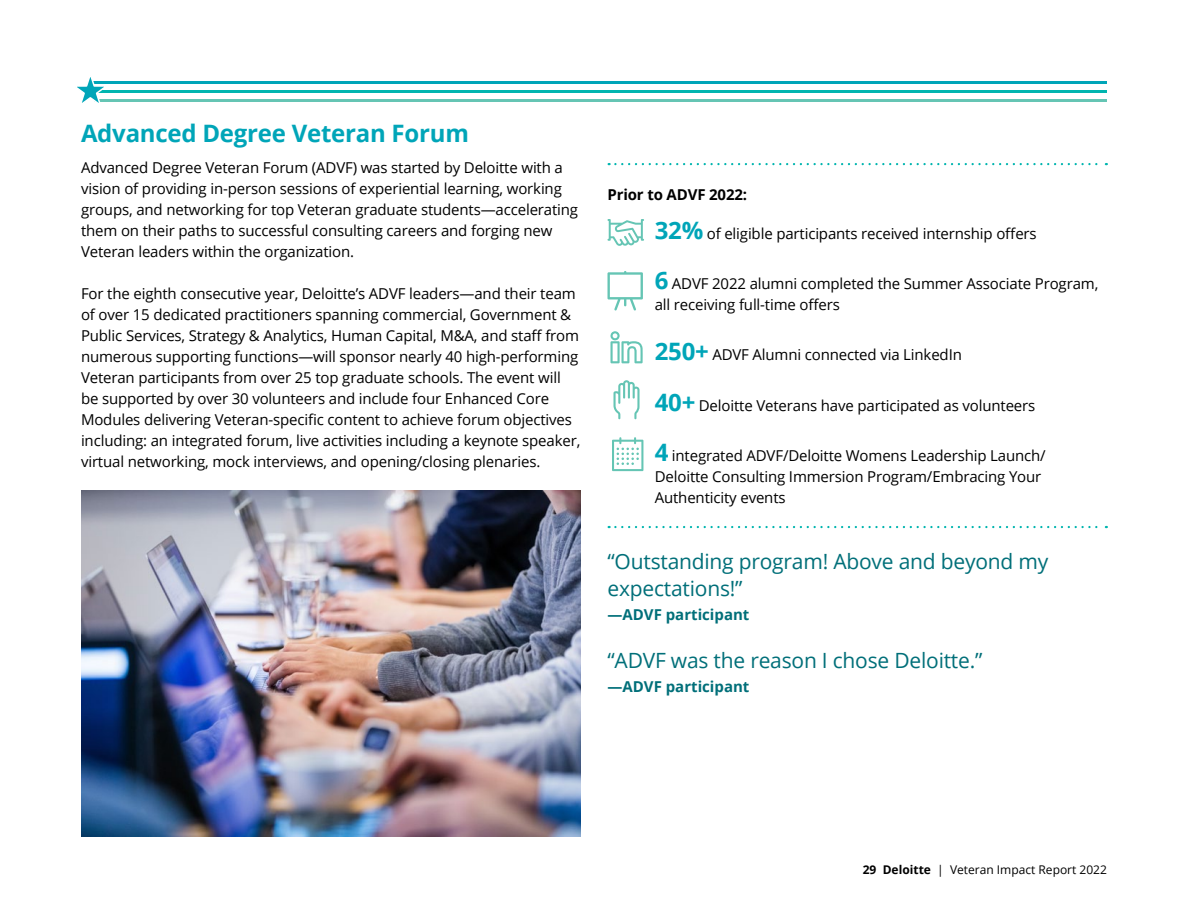
<style>
.page{position:relative;width:1188px;height:918px;background:#fff}
.page>*{position:absolute;margin:0;border:0;box-sizing:border-box;transform-origin:0 0}
.Subhead_-_infographi{font:700 24px "Open Sans";letter-spacing:-.01em;color:#00a5b8}
.Pull_Quote{font:21px/27px "Open Sans";letter-spacing:-.01em;color:#006f79}
.Body_copy{font:15px/21px "Open Sans";letter-spacing:-.01em;color:#000}
.Pull_quote_blue_sour{font:700 15px "Open Sans";color:#006f79}
.Body_copy-2{font:700 15px "Open Sans";letter-spacing:-.01em;color:#000}
.t1{font:12px "Open Sans";color:#000}
.s1{font-weight:700;font-size:24px;color:#00a5b8}
.s2{font-weight:700}
</style>
<div class="page">
<hr style="left:94px;top:99px;width:1013px;height:3px;background:#65c5b4">
<hr style="left:90px;top:90px;width:1017px;height:3px;background:#00b5af">
<hr style="left:91px;top:81px;width:1016px;height:3px;background:#00a5b8">
<svg style="left:77px;top:77px;width:27px;height:26px"></svg>
<img style="left:81px;top:490px;width:499px;height:347px">
<svg style="left:609px;top:163px;width:498px;height:2px"></svg>
<svg style="left:609px;top:526px;width:498px;height:2px"></svg>
<svg style="left:608px;top:219px;width:36px;height:27px"></svg>
<svg style="left:607px;top:271px;width:36px;height:39px"></svg>
<svg style="left:610px;top:331px;width:33px;height:32px"></svg>
<svg style="left:613px;top:380px;width:27px;height:39px"></svg>
<svg style="left:612px;top:437px;width:31px;height:34px"></svg>
<p class="Subhead_-_infographi" style="left:81px;top:117px;width:389px">Advanced Degree Veteran Forum</p>
<p class="Body_copy" style="left:81px;top:157px;width:499px">Advanced Degree Veteran Forum (ADVF) was started by Deloitte with a vision of providing in-person sessions of experiential learning, working groups, and networking for top Veteran graduate students—accelerating them on their paths to successful consulting careers and forging new Veteran leaders within the organization.</p>
<p class="Body_copy" style="left:81px;top:283px;width:501px">For the eighth consecutive year, Deloitte’s ADVF leaders—and their team of over 15 dedicated practitioners spanning commercial, Government &amp; Public Services, Strategy &amp; Analytics, Human Capital, M&amp;A, and staff from numerous supporting functions—will sponsor nearly 40 high-performing Veteran participants from over 25 top graduate schools. The event will be supported by over 30 volunteers and include four Enhanced Core Modules delivering Veteran-specific content to achieve forum objectives including: an integrated forum, live activities including a keynote speaker, virtual networking, mock interviews, and opening/closing plenaries.</p>
<p class="Body_copy-2" style="left:608px;top:184px;width:141px">Prior to ADVF 2022:</p>
<p class="Body_copy" style="left:655px;top:222px;width:383px"><span class="s1">32%</span> of eligible participants received internship offers</p>
<p class="Body_copy" style="left:655px;top:273px;width:445px"><span class="s1">6</span> ADVF 2022 alumni completed the Summer Associate Program, all receiving full-time offers</p>
<p class="Body_copy" style="left:655px;top:344px;width:309px"><span class="s1">250+</span> ADVF Alumni connected via LinkedIn</p>
<p class="Body_copy" style="left:655px;top:394px;width:382px"><span class="s1">40+</span> Deloitte Veterans have participated as volunteers</p>
<p class="Body_copy" style="left:655px;top:445px;width:393px"><span class="s1">4</span> integrated ADVF/Deloitte Womens Leadership Launch/<br>Deloitte Consulting Immersion Program/Embracing Your<br>Authenticity events</p>
<p class="Pull_Quote" style="left:608px;top:547px;width:442px">“Outstanding program! Above and beyond my expectations!”</p>
<p class="Pull_quote_blue_sour" style="left:608px;top:604px;width:143px">—ADVF participant</p>
<p class="Pull_Quote" style="left:608px;top:646px;width:376px">“ADVF was the reason I chose Deloitte.”</p>
<p class="Pull_quote_blue_sour" style="left:608px;top:676px;width:143px">—ADVF participant</p>
<p class="t1" style="left:863px;top:862px;width:246px"><span class="s2">29 Deloitte</span> | Veteran Impact Report 2022</p>
</div>
